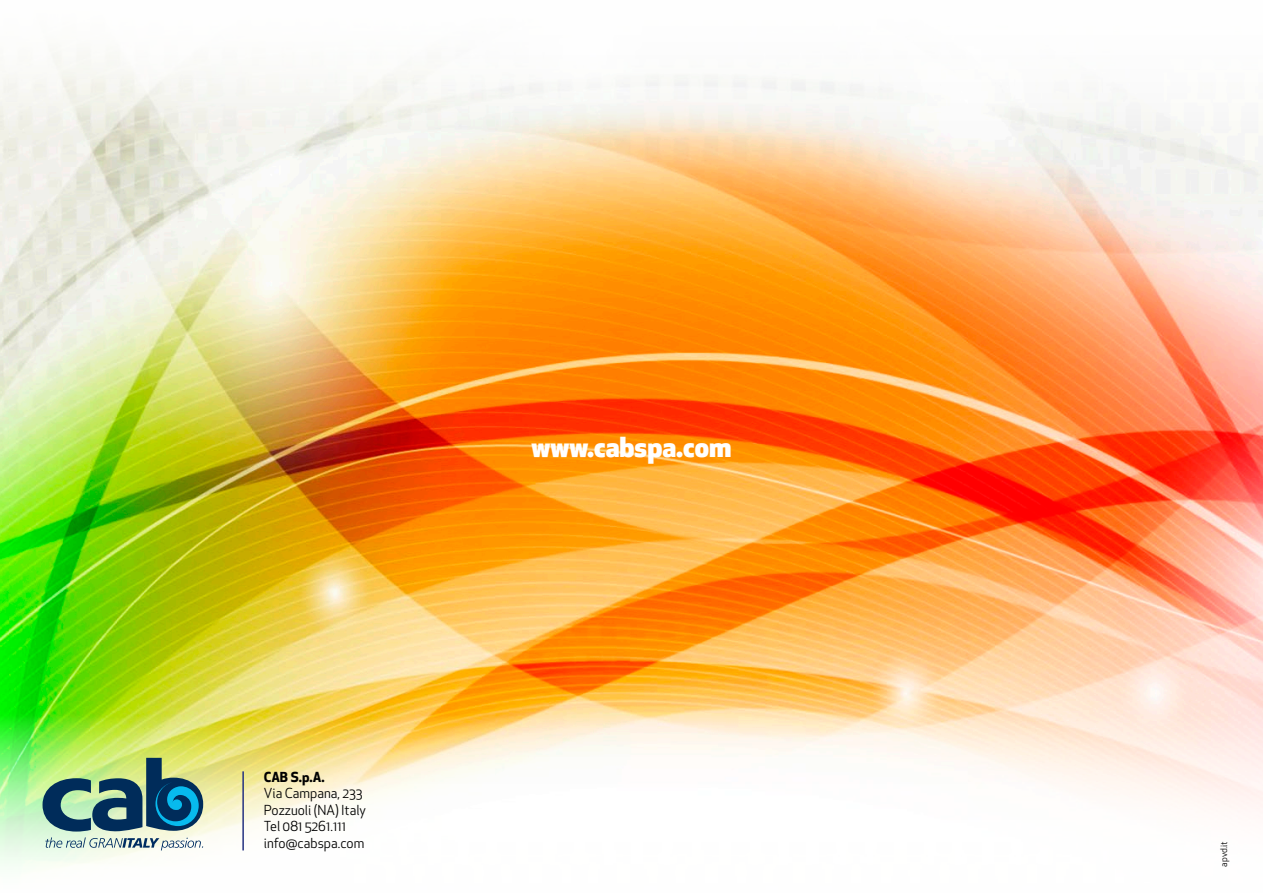
<style>
.page{position:relative;width:1263px;height:893px;background:#fff}
.page>*{position:absolute;margin:0;border:0;box-sizing:border-box;transform-origin:0 0}
.t1{font:800 27px "Apex New";color:#fff}
.t2{font:13.5px/16.5px "Apex New";color:#000}
.t3{font:700 13.5px "Apex New";color:#000}
.t4{font:9px "Apex New";letter-spacing:-.005em;color:#000}
</style>
<div class="page">
<img style="left:0;top:49px;width:1263px;height:817px">
<hr style="left:242px;top:771px;width:2px;height:79px;background:#263382">
<svg style="left:43px;top:758px;width:160px;height:73px;background:#638f7f"></svg>
<svg style="left:45px;top:837px;width:158px;height:13px;background:#bbcbc9"></svg>
<div style="left:172px;top:799px;width:10px;height:11px;background:#07baee;border-radius:50%"></div>
<p class="t3" style="left:264px;top:767px;width:62px">CAB S.p.A.</p>
<p class="t2" style="left:264px;top:785px;width:104px">Via Campana, 233<br>Pozzuoli (NA) Italy<br>Tel 081 5261.111 info@cabspa.com</p>
<h1 class="t1" style="left:532px;top:428px;width:201px">www.cabspa.com</h1>
<p class="t4" style="left:1218px;top:866px;width:27px;rotate:-90deg">apvd.it</p>
</div>
